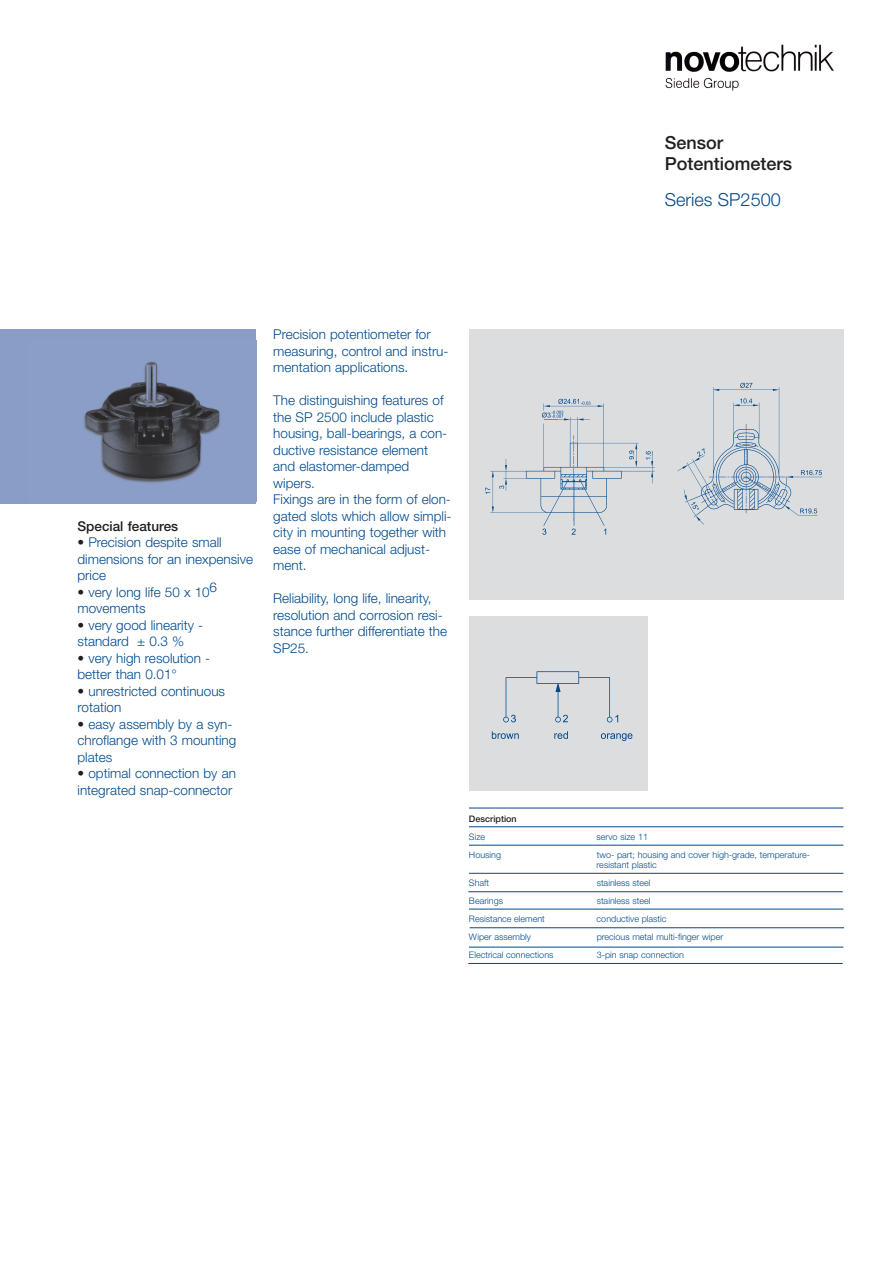
<style>
.page{position:relative;width:886px;height:1263px;background:#fff}
.page>*{position:absolute;margin:0;border:0;box-sizing:border-box;transform-origin:0 0}
.t1{font:500 18px/21px "Helvetica Neue";color:#231f20}
.t2{font:300 18px "Helvetica Neue";color:#004a8d}
.t3{font:300 13.5px/16.5px "Helvetica Neue";color:#004a8d}
.t4{font:500 13.5px "Helvetica Neue";color:#231f20}
.t5{font:300 9px/10.5px "Helvetica Neue";color:#004a8d}
.t6{font:500 9px "Helvetica Neue";color:#231f20}
.s1{color:#231f20}
</style>
<div class="page">
<div style="left:469px;top:330px;width:374px;height:270px;background:#dcdddf"></div>
<div style="left:0;top:330px;width:256px;height:174px;background:#8a9dc7"></div>
<img style="left:84px;top:361px;width:136px;height:122px">
<div style="left:469px;top:667px;width:178px;height:124px;background:#dcdddf"></div>
<div style="left:469px;top:617px;width:178px;height:50px;background:#dcdddf"></div>
<hr style="left:469px;top:826px;width:374px;height:1px;background:#004a8d">
<hr style="left:469px;top:845px;width:374px;height:1px;background:#004a8d">
<hr style="left:469px;top:873px;width:374px;height:1px;background:#004a8d">
<hr style="left:468px;top:891px;width:374px;height:1px;background:#004a8d">
<hr style="left:469px;top:909px;width:374px;height:1px;background:#004a8d">
<hr style="left:469px;top:927px;width:375px;height:1px;background:#004a8d">
<hr style="left:469px;top:947px;width:374px;height:1px;background:#004a8d">
<hr style="left:468px;top:963px;width:374px;height:1px;background:#004a8d">
<hr style="left:469px;top:808px;width:374px;height:1px;background:#004a8d">
<img style="left:665px;top:44px;width:169px;height:47px">
<h1 class="t1" style="left:664px;top:134px;width:129px">Sensor<br>Potentiometers</h1>
<h1 class="t2" style="left:664px;top:193px;width:117px">Series SP2500</h1>
<p class="t4" style="left:77px;top:521px;width:102px">Special features</p>
<p class="t3" style="left:77px;top:535px;width:177px"><span class="s1">•</span> Precision despite small dimensions for an inexpensive price</p>
<p class="t3" style="left:77px;top:585px;width:141px"><span class="s1">•</span> very long life 50 x 106 movements</p>
<p class="t3" style="left:77px;top:618px;width:127px"><span class="s1">•</span> very good linearity - standard ± 0.3 %</p>
<p class="t3" style="left:77px;top:651px;width:134px"><span class="s1">•</span> very high resolution - better than 0.01°</p>
<p class="t3" style="left:77px;top:684px;width:149px"><span class="s1">•</span> unrestricted continuous rotation</p>
<p class="t3" style="left:77px;top:717px;width:160px"><span class="s1">•</span> easy assembly by a syn&shy;chroflange with 3 mounting plates</p>
<p class="t3" style="left:77px;top:766px;width:160px"><span class="s1">•</span> optimal connection by an integrated snap-connector</p>
<p class="t3" style="left:273px;top:327px;width:177px">Precision potentiometer for measuring, control and instru&shy;mentation applications.</p>
<p class="t3" style="left:273px;top:393px;width:180px">The distinguishing features of the SP 2500 include plastic housing, ball-bearings, a con&shy;ductive resistance element and elastomer-damped wipers.<br>Fixings are in the form of elon&shy;gated slots which allow simpli&shy;city in mounting together with ease of mechanical adjust&shy;ment.</p>
<p class="t3" style="left:273px;top:591px;width:175px">Reliability, long life, linearity, resolution and corrosion resi&shy;stance further differentiate the<br>SP25.</p>
<p class="t6" style="left:469px;top:815px;width:49px">Description</p>
<p class="t5" style="left:469px;top:832px;width:18px">Size</p>
<p class="t5" style="left:596px;top:832px;width:53px">servo size 11</p>
<p class="t5" style="left:469px;top:850px;width:34px">Housing</p>
<p class="t5" style="left:596px;top:850px;width:215px">two- part; housing and cover high-grade, temperature&shy;resistant plastic</p>
<p class="t5" style="left:469px;top:879px;width:22px">Shaft</p>
<p class="t5" style="left:596px;top:879px;width:55px">stainless steel</p>
<p class="t5" style="left:469px;top:897px;width:36px">Bearings</p>
<p class="t5" style="left:596px;top:897px;width:55px">stainless steel</p>
<p class="t5" style="left:469px;top:915px;width:77px">Resistance element</p>
<p class="t5" style="left:596px;top:915px;width:71px">conductive plastic</p>
<p class="t5" style="left:469px;top:933px;width:63px">Wiper assembly</p>
<p class="t5" style="left:596px;top:933px;width:128px">precious metal multi-finger wiper</p>
<p class="t5" style="left:469px;top:951px;width:86px">Electrical connections</p>
<p class="t5" style="left:596px;top:951px;width:89px">3-pin snap connection</p>
</div>
